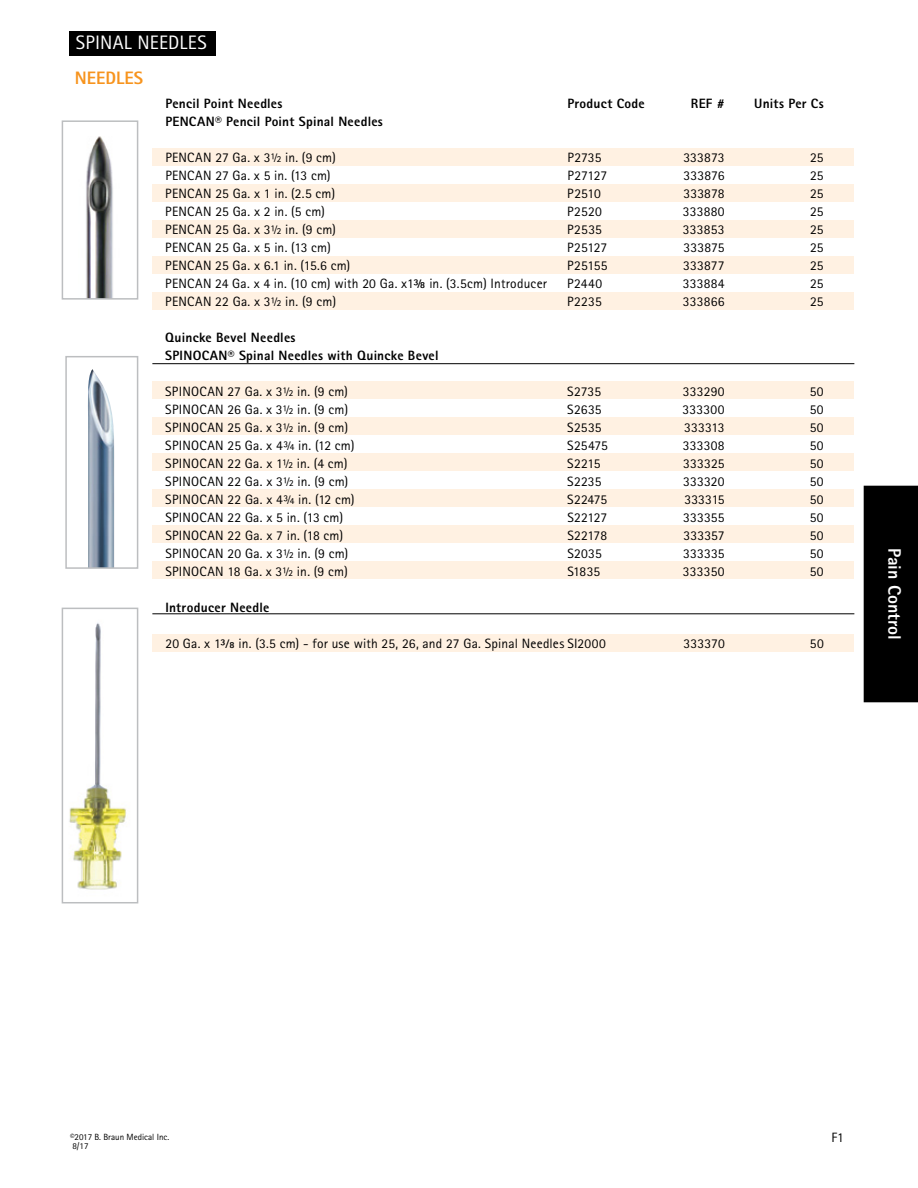
<style>
.page{position:relative;width:918px;height:1188px;background:#fff}
.page>*{position:absolute;margin:0;border:0;box-sizing:border-box;transform-origin:0 0}
.t1{font:19.5px "Rotis Sans Serif Pro";letter-spacing:.005em;color:#fff}
.t2{font:800 18px "Rotis Sans Serif Pro";color:#fff}
.t3{font:800 18px "Rotis Sans Serif Pro";color:#f7941e}
.t4{font:13.5px "Rotis Sans Serif Pro";letter-spacing:.015em;color:#000}
.t5{font:800 13.5px/18px "Rotis Sans Serif Pro";letter-spacing:.02em;color:#000}
.t6{font:9px/9px "Rotis Sans Serif Pro";color:#000}
.s1{font-weight:800}
</style>
<div class="page">
<div style="left:152px;top:148px;width:702px;height:18px;background:#fff1e2"></div>
<div style="left:152px;top:382px;width:702px;height:17px;background:#fff1e2"></div>
<div style="left:152px;top:220px;width:702px;height:18px;background:#fff1e2"></div>
<div style="left:152px;top:453px;width:702px;height:18px;background:#fff1e2"></div>
<div style="left:152px;top:184px;width:702px;height:18px;background:#fff1e2"></div>
<div style="left:152px;top:418px;width:702px;height:17px;background:#fff1e2"></div>
<div style="left:152px;top:256px;width:702px;height:17px;background:#fff1e2"></div>
<div style="left:152px;top:489px;width:702px;height:18px;background:#fff1e2"></div>
<div style="left:152px;top:292px;width:702px;height:17px;background:#fff1e2"></div>
<div style="left:152px;top:525px;width:702px;height:18px;background:#fff1e2"></div>
<div style="left:152px;top:561px;width:702px;height:18px;background:#fff1e2"></div>
<div style="left:152px;top:634px;width:702px;height:18px;background:#fff1e2"></div>
<hr style="left:152px;top:614px;width:702px;height:1px;background:#000">
<hr style="left:152px;top:363px;width:702px;height:1px;background:#000">
<img style="left:86px;top:136px;width:27px;height:161px">
<div style="left:62px;top:120px;width:76px;height:180px;border:2px solid #bcbec0"></div>
<img style="left:88px;top:369px;width:27px;height:197px">
<div style="left:65px;top:356px;width:73px;height:213px;border:2px solid #bcbec0"></div>
<img style="left:69px;top:623px;width:57px;height:267px">
<div style="left:62px;top:608px;width:76px;height:295px;border:2px solid #bcbec0"></div>
<div style="left:70px;top:31px;width:146px;height:24px;background:#000"></div>
<div style="left:864px;top:486px;width:54px;height:216px;background:#000"></div>
<h1 class="t1" style="left:76px;top:31px;width:132px">SPINAL NEEDLES</h1>
<h2 class="t3" style="left:75px;top:67px;width:70px">NEEDLES</h2>
<p class="t5" style="left:165px;top:94px;width:119px">Pencil Point Needles</p>
<p class="t5" style="left:567px;top:94px;width:79px">Product Code</p>
<p class="t5" style="left:691px;top:94px;width:35px">REF #</p>
<p class="t5" style="left:754px;top:94px;width:71px">Units Per Cs</p>
<p class="t5" style="left:165px;top:112px;width:219px">PENCAN® Pencil Point Spinal Needles</p>
<p class="t4" style="left:165px;top:149px;width:172px">PENCAN 27 Ga. x 3½ in. (9 cm)</p>
<p class="t4" style="left:567px;top:149px;width:36px">P2735</p>
<p class="t4" style="left:683px;top:149px;width:43px">333873</p>
<p class="t4" style="left:810px;top:149px;width:15px">25</p>
<p class="t4" style="left:165px;top:167px;width:167px">PENCAN 27 Ga. x 5 in. (13 cm)</p>
<p class="t4" style="left:567px;top:167px;width:41px">P27127</p>
<p class="t4" style="left:684px;top:167px;width:43px">333876</p>
<p class="t4" style="left:810px;top:167px;width:15px">25</p>
<p class="t4" style="left:165px;top:185px;width:171px">PENCAN 25 Ga. x 1 in. (2.5 cm)</p>
<p class="t4" style="left:567px;top:185px;width:35px">P2510</p>
<p class="t4" style="left:683px;top:185px;width:43px">333878</p>
<p class="t4" style="left:810px;top:185px;width:15px">25</p>
<p class="t4" style="left:165px;top:203px;width:161px">PENCAN 25 Ga. x 2 in. (5 cm)</p>
<p class="t4" style="left:567px;top:203px;width:36px">P2520</p>
<p class="t4" style="left:683px;top:203px;width:43px">333880</p>
<p class="t4" style="left:810px;top:203px;width:15px">25</p>
<p class="t4" style="left:165px;top:221px;width:172px">PENCAN 25 Ga. x 3½ in. (9 cm)</p>
<p class="t4" style="left:567px;top:221px;width:36px">P2535</p>
<p class="t4" style="left:683px;top:221px;width:43px">333853</p>
<p class="t4" style="left:810px;top:221px;width:15px">25</p>
<p class="t4" style="left:165px;top:239px;width:167px">PENCAN 25 Ga. x 5 in. (13 cm)</p>
<p class="t4" style="left:567px;top:239px;width:41px">P25127</p>
<p class="t4" style="left:684px;top:239px;width:43px">333875</p>
<p class="t4" style="left:810px;top:239px;width:15px">25</p>
<p class="t4" style="left:165px;top:257px;width:187px">PENCAN 25 Ga. x 6.1 in. (15.6 cm)</p>
<p class="t4" style="left:567px;top:257px;width:42px">P25155</p>
<p class="t4" style="left:683px;top:257px;width:43px">333877</p>
<p class="t4" style="left:810px;top:257px;width:15px">25</p>
<p class="t4" style="left:165px;top:275px;width:383px">PENCAN 24 Ga. x 4 in. (10 cm) with 20 Ga. x1<span class="s1">3/8</span> in. (3.5cm) Introducer</p>
<p class="t4" style="left:567px;top:275px;width:36px">P2440</p>
<p class="t4" style="left:683px;top:275px;width:43px">333884</p>
<p class="t4" style="left:810px;top:275px;width:15px">25</p>
<p class="t4" style="left:165px;top:293px;width:172px">PENCAN 22 Ga. x 3½ in. (9 cm)</p>
<p class="t4" style="left:567px;top:293px;width:36px">P2235</p>
<p class="t4" style="left:683px;top:293px;width:43px">333866</p>
<p class="t4" style="left:810px;top:293px;width:15px">25</p>
<p class="t5" style="left:165px;top:328px;width:275px">Quincke Bevel Needles<br>SPINOCAN® Spinal Needles with Quincke Bevel</p>
<p class="t4" style="left:165px;top:383px;width:184px">SPINOCAN 27 Ga. x 3½ in. (9 cm)</p>
<p class="t4" style="left:567px;top:383px;width:35px">S2735</p>
<p class="t4" style="left:683px;top:383px;width:43px">333290</p>
<p class="t4" style="left:810px;top:383px;width:15px">50</p>
<p class="t4" style="left:165px;top:401px;width:184px">SPINOCAN 26 Ga. x 3½ in. (9 cm)</p>
<p class="t4" style="left:567px;top:401px;width:36px">S2635</p>
<p class="t4" style="left:683px;top:401px;width:44px">333300</p>
<p class="t4" style="left:810px;top:401px;width:15px">50</p>
<p class="t4" style="left:165px;top:419px;width:184px">SPINOCAN 25 Ga. x 3½ in. (9 cm)</p>
<p class="t4" style="left:567px;top:419px;width:36px">S2535</p>
<p class="t4" style="left:684px;top:419px;width:42px">333313</p>
<p class="t4" style="left:810px;top:419px;width:15px">50</p>
<p class="t4" style="left:165px;top:437px;width:191px">SPINOCAN 25 Ga. x 4¾ in. (12 cm)</p>
<p class="t4" style="left:567px;top:437px;width:42px">S25475</p>
<p class="t4" style="left:683px;top:437px;width:43px">333308</p>
<p class="t4" style="left:810px;top:437px;width:15px">50</p>
<p class="t4" style="left:165px;top:455px;width:184px">SPINOCAN 22 Ga. x 1½ in. (4 cm)</p>
<p class="t4" style="left:567px;top:455px;width:35px">S2215</p>
<p class="t4" style="left:683px;top:455px;width:43px">333325</p>
<p class="t4" style="left:810px;top:455px;width:15px">50</p>
<p class="t4" style="left:165px;top:473px;width:184px">SPINOCAN 22 Ga. x 3½ in. (9 cm)</p>
<p class="t4" style="left:567px;top:473px;width:36px">S2235</p>
<p class="t4" style="left:683px;top:473px;width:43px">333320</p>
<p class="t4" style="left:810px;top:473px;width:15px">50</p>
<p class="t4" style="left:165px;top:491px;width:191px">SPINOCAN 22 Ga. x 4¾ in. (12 cm)</p>
<p class="t4" style="left:567px;top:491px;width:42px">S22475</p>
<p class="t4" style="left:684px;top:491px;width:42px">333315</p>
<p class="t4" style="left:810px;top:491px;width:15px">50</p>
<p class="t4" style="left:165px;top:509px;width:179px">SPINOCAN 22 Ga. x 5 in. (13 cm)</p>
<p class="t4" style="left:567px;top:509px;width:41px">S22127</p>
<p class="t4" style="left:683px;top:509px;width:43px">333355</p>
<p class="t4" style="left:810px;top:509px;width:15px">50</p>
<p class="t4" style="left:165px;top:527px;width:179px">SPINOCAN 22 Ga. x 7 in. (18 cm)</p>
<p class="t4" style="left:567px;top:527px;width:41px">S22178</p>
<p class="t4" style="left:683px;top:527px;width:43px">333357</p>
<p class="t4" style="left:810px;top:527px;width:15px">50</p>
<p class="t4" style="left:165px;top:545px;width:185px">SPINOCAN 20 Ga. x 3½ in. (9 cm)</p>
<p class="t4" style="left:567px;top:545px;width:36px">S2035</p>
<p class="t4" style="left:683px;top:545px;width:43px">333335</p>
<p class="t4" style="left:810px;top:545px;width:15px">50</p>
<p class="t4" style="left:165px;top:563px;width:184px">SPINOCAN 18 Ga. x 3½ in. (9 cm)</p>
<p class="t4" style="left:567px;top:563px;width:34px">S1835</p>
<p class="t4" style="left:683px;top:563px;width:43px">333350</p>
<p class="t4" style="left:810px;top:563px;width:15px">50</p>
<p class="t5" style="left:165px;top:598px;width:106px">Introducer Needle</p>
<p class="t4" style="left:165px;top:635px;width:442px">20 Ga. x 1<span class="s1">3/8</span> in. (3.5 cm) - for use with 25, 26, and 27 Ga. Spinal Needles SI2000</p>
<p class="t4" style="left:684px;top:635px;width:43px">333370</p>
<p class="t4" style="left:810px;top:635px;width:15px">50</p>
<h2 class="t2" style="left:906px;top:548px;width:93px;rotate:90deg">Pain Control</h2>
<p class="t6" style="left:70px;top:1133px;width:101px">©2017 B. Braun Medical Inc.<br>8/17</p>
<p class="t4" style="left:831px;top:1129px;width:14px">F1</p>
</div>
